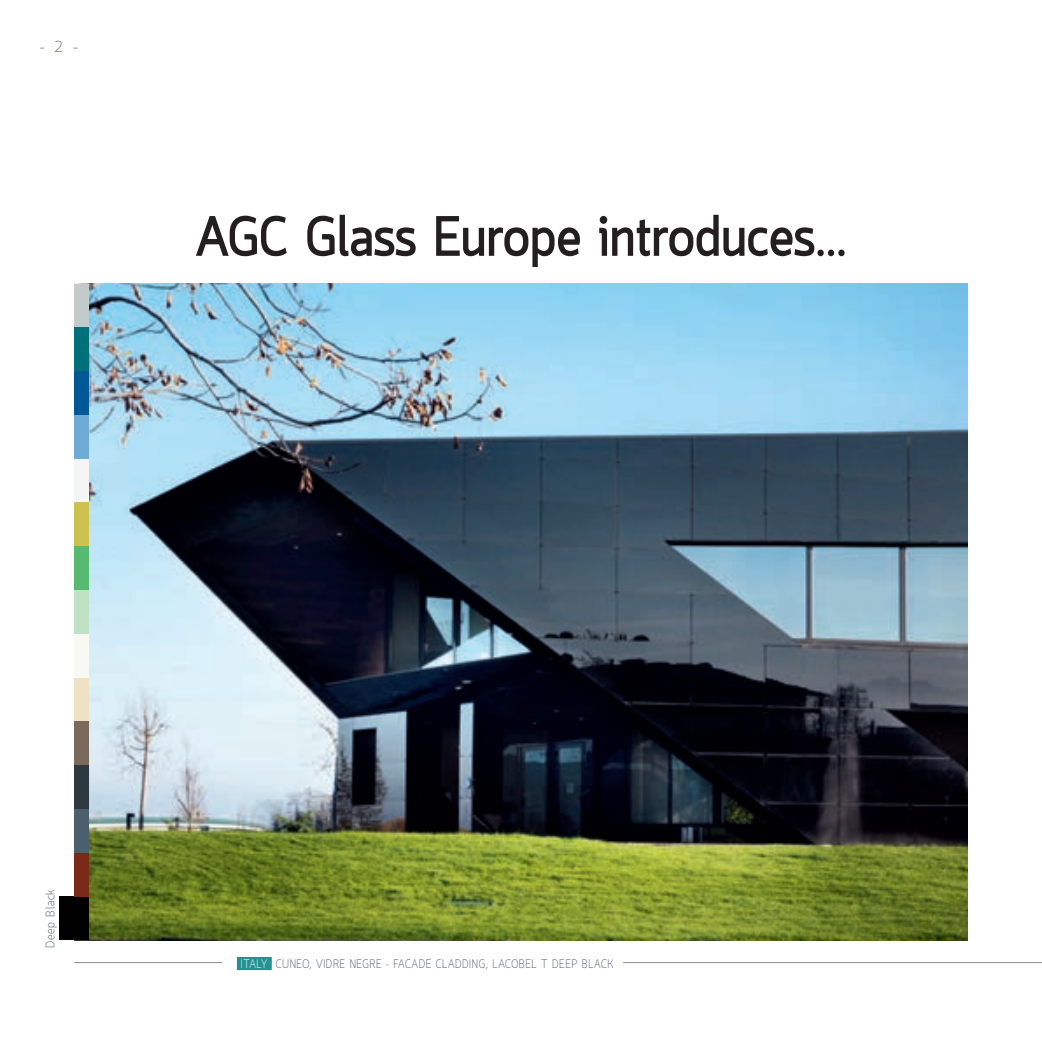
<style>
.page{position:relative;width:1042px;height:1042px;background:#fff}
.page>*{position:absolute;margin:0;border:0;box-sizing:border-box;transform-origin:0 0}
.t1{font:700 56px "Quark";color:#231f20;scale:.95 1}
.t2{font:300 15.75px "Quark";color:#7a6a5b}
.t3{font:300 12.25px "Quark";letter-spacing:.05em;color:#4c5f6c;scale:.9 1}
.t4{font:300 12.25px "Quark";letter-spacing:.05em;color:#4c5f6c}
.s1{color:#fff}
</style>
<div class="page">
<img style="left:89px;top:284px;width:878px;height:656px">
<div style="left:74px;top:284px;width:15px;height:43px;background:#c3caca"></div>
<div style="left:74px;top:415px;width:15px;height:44px;background:#6eabd5"></div>
<div style="left:74px;top:546px;width:15px;height:44px;background:#56ba70"></div>
<div style="left:74px;top:677px;width:15px;height:44px;background:#efe2c4"></div>
<div style="left:74px;top:809px;width:15px;height:44px;background:#4c5f6c"></div>
<div style="left:74px;top:327px;width:15px;height:44px;background:#00707b"></div>
<div style="left:74px;top:459px;width:15px;height:43px;background:#f3f6f4"></div>
<div style="left:74px;top:590px;width:15px;height:44px;background:#c0e1c4"></div>
<div style="left:74px;top:721px;width:15px;height:44px;background:#7a6a5b"></div>
<div style="left:74px;top:371px;width:15px;height:44px;background:#005996"></div>
<div style="left:74px;top:502px;width:15px;height:44px;background:#cdc24f"></div>
<div style="left:74px;top:634px;width:15px;height:43px;background:#f9f9f4"></div>
<div style="left:74px;top:765px;width:15px;height:44px;background:#2d393f"></div>
<div style="left:60px;top:896px;width:29px;height:44px;background:#000"></div>
<div style="left:74px;top:853px;width:15px;height:43px;background:#7a2b17"></div>
<div style="left:237px;top:957px;width:35px;height:13px;background:#239291"></div>
<hr style="left:623px;top:962px;width:419px;height:1px;background:#8a8c8f">
<hr style="left:74px;top:962px;width:148px;height:1px;background:#8a8c8f">
<p class="t2" style="left:40px;top:37px;width:40px">– 2 –</p>
<h1 class="t1" style="left:195px;top:204px;width:687px">AGC Glass Europe introduces...</h1>
<p class="t4" style="left:43px;top:947px;width:60px;rotate:-90deg">Deep Black</p>
<p class="t3" style="left:241px;top:956px;width:415px"><span class="s1">ITALY</span> CUNEO, VIDRE NEGRE - FACADE CLADDING, LACOBEL T DEEP BLACK</p>
</div>
